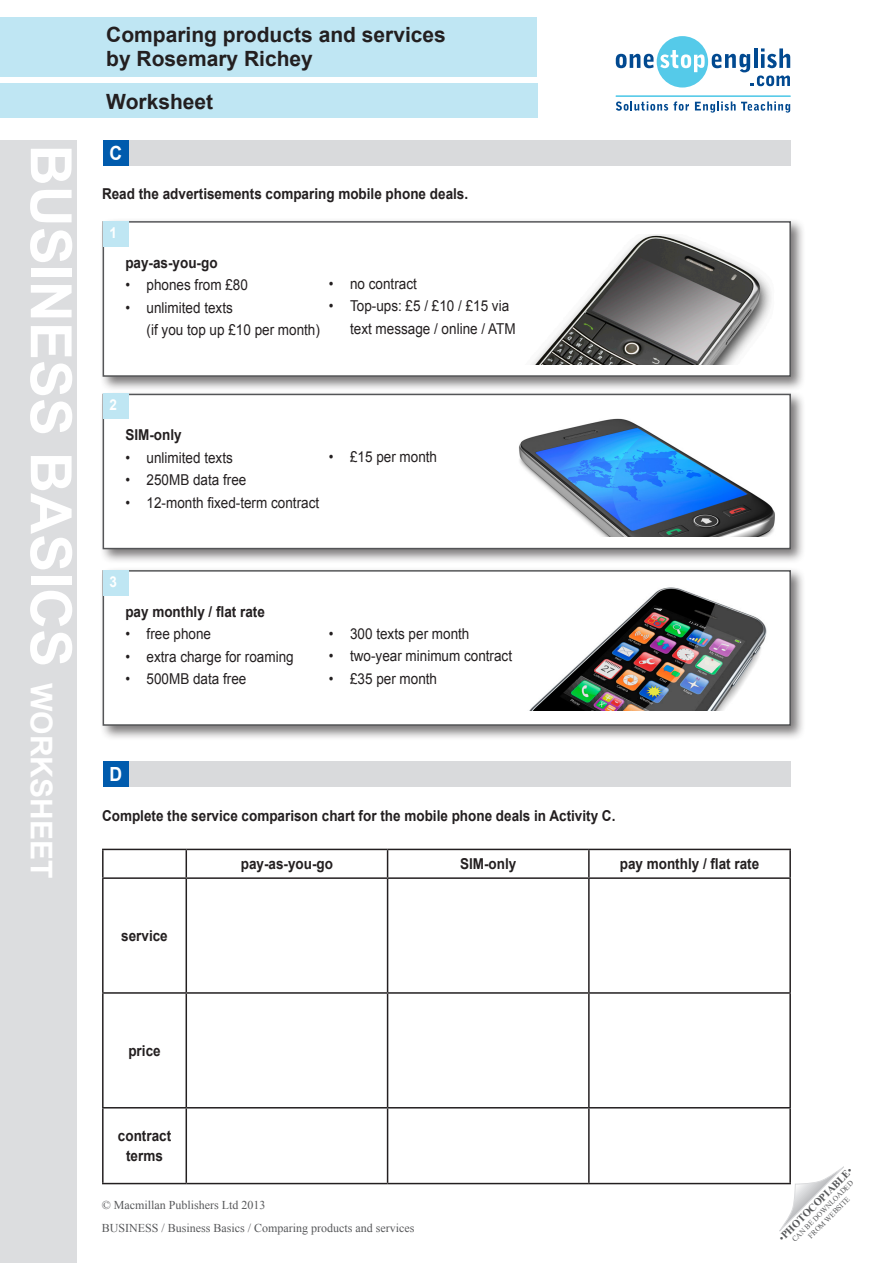
<style>
.page{position:relative;width:893px;height:1263px;background:#fff}
.page>*{position:absolute;margin:0;border:0;box-sizing:border-box;transform-origin:0 0}
.t1{font:700 57px "Arial";color:#fff}
.Title_in_blue_box{font:700 21px "Arial";color:#231f20}
.key_exercise_titles{font:700 19.5px "Arial";color:#fff;scale:.9 1}
.body_text{font:15px/22.5px "Arial";color:#231f20;scale:.9 1}
.body_text-2{font:700 15px "Arial";color:#231f20;scale:.9 1}
.key_exercise_titles-2{font:700 15px/19.5px "Arial";color:#231f20;text-align:center;scale:.9 1}
.key_exercise_titles-3{font:700 15px "Arial";color:#fff;scale:.9 1}
.t2{font:12px "Times New Roman";color:#57585a}
.t3{font:700 10.5px "Times New Roman";color:#57585a}
.t4{font:7.5px "Times New Roman";color:#57585a}
.s1{font-size:30px}
.s2{font-weight:400}
</style>
<div class="page">
<svg style="left:779px;top:1167px;width:65px;height:64px"></svg>
<svg style="left:616px;top:36px;width:174px;height:52px"></svg>
<svg style="left:616px;top:101px;width:73px;height:10px"></svg>
<svg style="left:695px;top:101px;width:95px;height:12px"></svg>
<hr style="left:616px;top:95px;width:174px;height:2px;background:#55cae9">
<div style="left:0;top:140px;width:77px;height:1123px;background:#dcdddf"></div>
<div style="left:0;top:17px;width:537px;height:60px;background:#bfe6f3"></div>
<div style="left:0;top:84px;width:537px;height:34px;background:#bfe6f3"></div>
<hr style="left:102px;top:849px;width:84px;height:1px;background:#231f20">
<hr style="left:102px;top:850px;width:2px;height:27px;background:#231f20">
<hr style="left:186px;top:849px;width:202px;height:1px;background:#231f20">
<svg style="left:186px;top:850px;width:1px;height:27px"></svg>
<hr style="left:388px;top:849px;width:201px;height:1px;background:#231f20">
<svg style="left:387px;top:850px;width:1px;height:27px"></svg>
<hr style="left:589px;top:849px;width:202px;height:1px;background:#231f20">
<hr style="left:588px;top:850px;width:2px;height:27px;background:#231f20">
<hr style="left:789px;top:850px;width:2px;height:27px;background:#231f20">
<hr style="left:102px;top:877px;width:84px;height:2px;background:#231f20">
<hr style="left:102px;top:879px;width:2px;height:113px;background:#231f20">
<hr style="left:186px;top:877px;width:202px;height:2px;background:#231f20">
<hr style="left:186px;top:879px;width:1px;height:113px;background:#231f20">
<hr style="left:388px;top:877px;width:201px;height:2px;background:#231f20">
<hr style="left:387px;top:879px;width:1px;height:113px;background:#231f20">
<hr style="left:589px;top:877px;width:202px;height:2px;background:#231f20">
<hr style="left:588px;top:879px;width:2px;height:113px;background:#231f20">
<hr style="left:789px;top:879px;width:2px;height:113px;background:#231f20">
<hr style="left:102px;top:992px;width:84px;height:2px;background:#231f20">
<hr style="left:102px;top:994px;width:2px;height:113px;background:#231f20">
<hr style="left:186px;top:992px;width:202px;height:2px;background:#231f20">
<hr style="left:186px;top:994px;width:1px;height:113px;background:#231f20">
<hr style="left:388px;top:992px;width:201px;height:2px;background:#231f20">
<hr style="left:387px;top:994px;width:1px;height:113px;background:#231f20">
<hr style="left:589px;top:992px;width:202px;height:2px;background:#231f20">
<hr style="left:588px;top:994px;width:2px;height:113px;background:#231f20">
<hr style="left:789px;top:994px;width:2px;height:113px;background:#231f20">
<hr style="left:102px;top:1107px;width:84px;height:1px;background:#231f20">
<hr style="left:102px;top:1108px;width:2px;height:75px;background:#231f20">
<hr style="left:186px;top:1107px;width:202px;height:1px;background:#231f20">
<hr style="left:186px;top:1108px;width:1px;height:75px;background:#231f20">
<hr style="left:388px;top:1107px;width:201px;height:1px;background:#231f20">
<hr style="left:387px;top:1108px;width:1px;height:75px;background:#231f20">
<hr style="left:589px;top:1107px;width:202px;height:1px;background:#231f20">
<hr style="left:588px;top:1108px;width:2px;height:75px;background:#231f20">
<hr style="left:789px;top:1108px;width:2px;height:75px;background:#231f20">
<hr style="left:102px;top:1183px;width:84px;height:1px;background:#231f20">
<hr style="left:186px;top:1183px;width:202px;height:1px;background:#231f20">
<hr style="left:388px;top:1183px;width:201px;height:1px;background:#231f20">
<hr style="left:589px;top:1183px;width:202px;height:1px;background:#231f20">
<div style="left:104px;top:140px;width:687px;height:26px;background:#d9dadc"></div>
<div style="left:103px;top:140px;width:26px;height:26px;background:#005bad"></div>
<div style="left:104px;top:761px;width:687px;height:26px;background:#d9dadc"></div>
<div style="left:103px;top:761px;width:26px;height:26px;background:#005bad"></div>
<div style="left:100px;top:218px;width:706px;height:174px;background:#231f20;opacity:.6"></div>
<div style="left:103px;top:222px;width:687px;height:154px;background:#fff"></div>
<div style="left:103px;top:221px;width:688px;height:156px;border:2px solid #545557"></div>
<div style="left:100px;top:391px;width:706px;height:174px;background:#231f20;opacity:.6"></div>
<div style="left:103px;top:394px;width:687px;height:155px;background:#fff"></div>
<div style="left:103px;top:394px;width:688px;height:155px;border:2px solid #545557"></div>
<div style="left:100px;top:567px;width:706px;height:174px;background:#231f20;opacity:.6"></div>
<div style="left:103px;top:571px;width:687px;height:154px;background:#fff"></div>
<div style="left:103px;top:570px;width:688px;height:156px;border:2px solid #545557"></div>
<div style="left:103px;top:221px;width:26px;height:26px;background:#bfe6f3"></div>
<div style="left:103px;top:394px;width:26px;height:25px;background:#bfe6f3"></div>
<div style="left:103px;top:570px;width:26px;height:26px;background:#bfe6f3"></div>
<img style="left:532px;top:234px;width:239px;height:130px">
<img style="left:529px;top:587px;width:238px;height:124px">
<img style="left:519px;top:418px;width:256px;height:118px">
<p class="t1" style="left:89px;top:145px;width:735px;rotate:90deg">BUSINESS BASICS <span class="s1">WORKSHEET</span></p>
<p class="Title_in_blue_box" style="left:106px;top:21px;width:341px">Comparing products and services</p>
<p class="Title_in_blue_box" style="left:106px;top:45px;width:208px">by Rosemary Richey</p>
<p class="Title_in_blue_box" style="left:106px;top:87px;width:108px">Worksheet</p>
<p class="key_exercise_titles" style="left:109px;top:140px;width:16px">C</p>
<p class="body_text-2" style="left:102px;top:184px;width:408px">Read the advertisements comparing mobile phone deals.</p>
<p class="key_exercise_titles-3" style="left:109px;top:223px;width:10px">1</p>
<p class="body_text-2" style="left:125px;top:252px;width:104px">pay-as-you-go</p>
<p class="body_text" style="left:125px;top:274px;width:138px">• phones from £80</p>
<p class="body_text" style="left:147px;top:296px;width:194px;text-indent:-21px">• unlimited texts<br>(if you top up £10 per month)</p>
<p class="body_text" style="left:329px;top:272px;width:99px">• no contract</p>
<p class="body_text" style="left:350px;top:295px;width:185px;text-indent:-21px">• Top-ups: £5 / £10 / £15 via text message / online / ATM</p>
<p class="key_exercise_titles-3" style="left:109px;top:395px;width:10px">2</p>
<p class="body_text-2" style="left:125px;top:425px;width:64px">SIM-only</p>
<p class="body_text" style="left:125px;top:446px;width:121px">• unlimited texts</p>
<p class="body_text" style="left:125px;top:469px;width:136px">• 250MB data free</p>
<p class="body_text" style="left:125px;top:491px;width:217px">• 12-month fixed-term contract</p>
<p class="body_text" style="left:329px;top:446px;width:122px">• £15 per month</p>
<p class="key_exercise_titles-3" style="left:109px;top:572px;width:10px">3</p>
<p class="body_text-2" style="left:125px;top:601px;width:157px">pay monthly / flat rate</p>
<p class="body_text" style="left:125px;top:623px;width:97px">• free phone</p>
<p class="body_text" style="left:125px;top:645px;width:189px">• extra charge for roaming</p>
<p class="body_text" style="left:125px;top:668px;width:136px">• 500MB data free</p>
<p class="body_text" style="left:329px;top:622px;width:158px">• 300 texts per month</p>
<p class="body_text" style="left:329px;top:645px;width:205px">• two-year minimum contract</p>
<p class="body_text" style="left:329px;top:667px;width:122px">• £35 per month</p>
<p class="key_exercise_titles" style="left:109px;top:761px;width:16px">D</p>
<p class="body_text-2" style="left:102px;top:806px;width:572px">Complete the service comparison chart for the mobile phone deals in Activity C.</p>
<p class="key_exercise_titles-2" style="left:241px;top:855px;width:104px">pay-as-you-go</p>
<p class="key_exercise_titles-2" style="left:460px;top:855px;width:64px">SIM-only</p>
<p class="key_exercise_titles-2" style="left:620px;top:855px;width:157px">pay monthly / flat rate</p>
<p class="key_exercise_titles-2" style="left:121px;top:926px;width:53px">service</p>
<p class="key_exercise_titles-2" style="left:128px;top:1041px;width:37px">price</p>
<p class="key_exercise_titles-2" style="left:118px;top:1127px;width:61px">contract terms</p>
<p class="t2" style="left:102px;top:1197px;width:165px">© Macmillan Publishers Ltd 2013</p>
<p class="t2" style="left:102px;top:1220px;width:314px">BUSINESS / Business Basics / Comparing products and services</p>
<p class="t3" style="left:775px;top:1234px;width:101px;rotate:-45deg"><span class="s2">•</span>PHOTOCOPIABLE<span class="s2">•</span></p>
<p class="t4" style="left:790px;top:1237px;width:85px;rotate:-45deg">CAN BE DOWNLOADED</p>
<p class="t4" style="left:806px;top:1233px;width:57px;rotate:-45deg">FROM WEBSITE</p>
</div>
